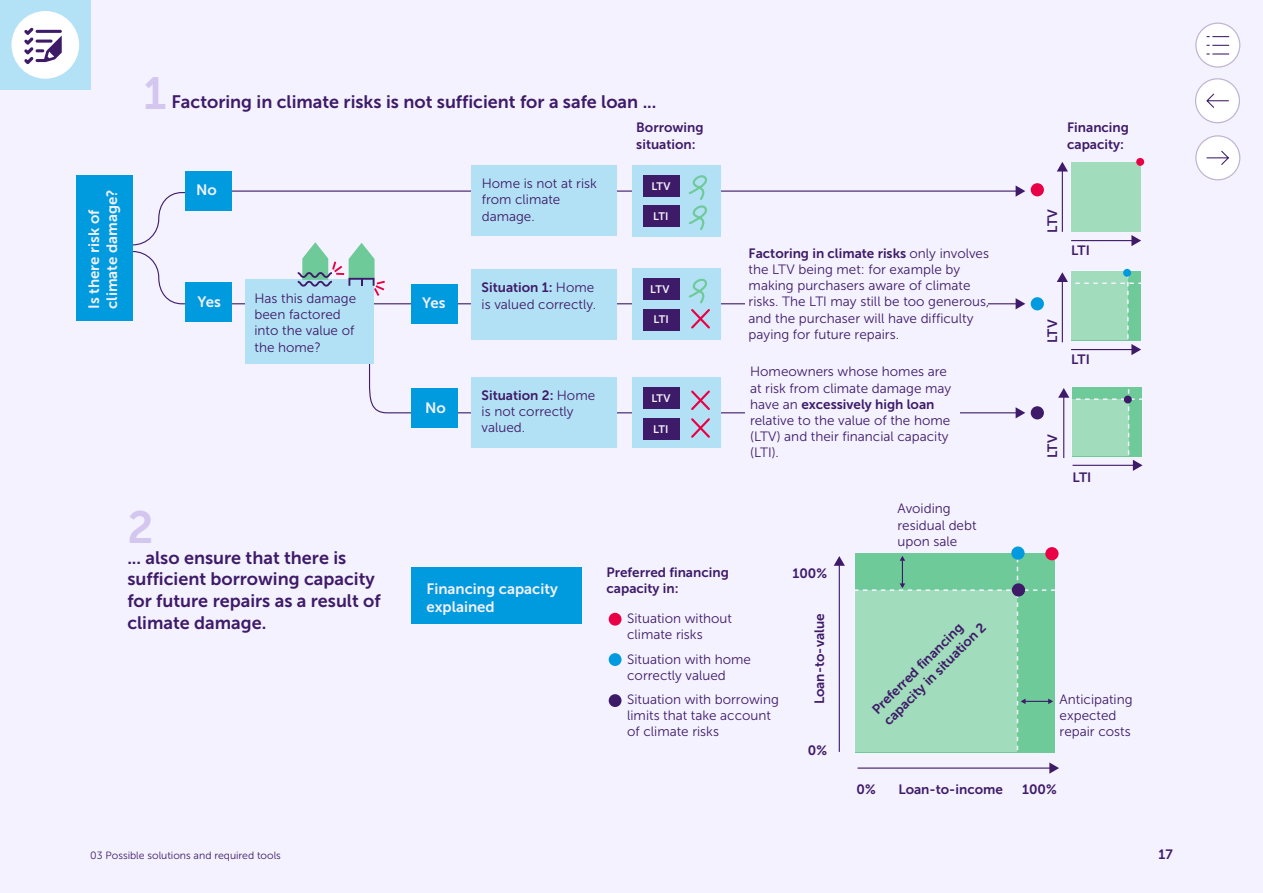
<style>
.page{position:relative;width:1263px;height:893px;background:#f4f2ff}
.page>*{position:absolute;margin:0;border:0;box-sizing:border-box;transform-origin:0 0}
.t1{font:45px "Museo Sans 700";color:#d3c7ef}
.t2{font:18px/21.6px "Museo Sans 700";color:#3e1b68}
.t3{font:15px/18px "Museo Sans 700";color:#f3f1f9}
.t4{font:13.5px/16.2px "Museo Sans 300";color:#3e1b68}
.t5{font:13.5px/16.2px "Museo Sans 700";color:#3e1b68}
.t6{font:10.8px "Museo Sans 700";letter-spacing:-.03em;color:#f3f1f9}
.t7{font:10.5px "Museo Sans 300";color:#3e1b68}
.s1{font-family:"Museo Sans 300"}
</style>
<div class="page">
<hr style="left:188px;top:191px;width:829px;height:1px;background:#3e1b68">
<svg style="left:1015px;top:185px;width:10px;height:12px"></svg>
<hr style="left:308px;top:303px;width:709px;height:1px;background:#3e1b68">
<svg style="left:1015px;top:298px;width:10px;height:11px"></svg>
<div style="left:632px;top:268px;width:89px;height:72px;background:#b2e1f5"></div>
<div style="left:643px;top:278px;width:36px;height:22px;background:#3e1b68"></div>
<div style="left:643px;top:309px;width:36px;height:22px;background:#3e1b68"></div>
<svg style="left:688px;top:278px;width:22px;height:36px"></svg>
<div style="left:632px;top:165px;width:89px;height:71px;background:#b2e1f5"></div>
<div style="left:643px;top:175px;width:36px;height:22px;background:#3e1b68"></div>
<div style="left:643px;top:205px;width:36px;height:22px;background:#3e1b68"></div>
<svg style="left:688px;top:175px;width:19px;height:55px"></svg>
<div style="left:471px;top:165px;width:146px;height:71px;background:#b2e1f5"></div>
<div style="left:411px;top:284px;width:47px;height:40px;background:#009ade"></div>
<svg style="left:369px;top:314px;width:646px;height:100px"></svg>
<svg style="left:1015px;top:407px;width:10px;height:11px"></svg>
<div style="left:411px;top:388px;width:47px;height:40px;background:#009ade"></div>
<div style="left:471px;top:378px;width:146px;height:70px;background:#b2e1f5"></div>
<div style="left:471px;top:269px;width:146px;height:70px;background:#b2e1f5"></div>
<div style="left:632px;top:378px;width:89px;height:70px;background:#b2e1f5"></div>
<div style="left:643px;top:388px;width:36px;height:21px;background:#3e1b68"></div>
<div style="left:643px;top:418px;width:36px;height:21px;background:#3e1b68"></div>
<svg style="left:691px;top:390px;width:19px;height:48px"></svg>
<div style="left:609px;top:694px;width:12px;height:13px;background:#3e1b68;border-radius:50%"></div>
<div style="left:609px;top:613px;width:12px;height:13px;background:#ea0044;border-radius:50%"></div>
<div style="left:609px;top:653px;width:12px;height:13px;background:#009ade;border-radius:50%"></div>
<div style="left:76px;top:175px;width:57px;height:146px;background:#009ade"></div>
<div style="left:186px;top:282px;width:46px;height:40px;background:#009ade"></div>
<div style="left:186px;top:171px;width:46px;height:40px;background:#009ade"></div>
<div style="left:245px;top:279px;width:129px;height:85px;background:#b2e1f5"></div>
<svg style="left:133px;top:191px;width:252px;height:114px"></svg>
<div style="left:1031px;top:297px;width:13px;height:13px;background:#009ade;border-radius:50%"></div>
<div style="left:1031px;top:406px;width:13px;height:13px;background:#3e1b68;border-radius:50%"></div>
<div style="left:1031px;top:183px;width:13px;height:13px;background:#ea0044;border-radius:50%"></div>
<svg style="left:834px;top:546px;width:225px;height:228px"></svg>
<div style="left:855px;top:590px;width:162px;height:161px;background:#a1dcbc"></div>
<div style="left:1012px;top:583px;width:13px;height:13px;background:#3e1b68;border-radius:50%"></div>
<div style="left:1071px;top:162px;width:70px;height:70px;background:#a1dcbc"></div>
<div style="left:1136px;top:158px;width:8px;height:8px;background:#ea0044;border-radius:50%"></div>
<hr style="left:1071px;top:240px;width:62px;height:1px;background:#3e1b68">
<svg style="left:1131px;top:235px;width:10px;height:11px"></svg>
<hr style="left:1062px;top:170px;width:1px;height:62px;background:#3e1b68">
<svg style="left:1057px;top:162px;width:11px;height:10px"></svg>
<svg style="left:1057px;top:268px;width:84px;height:87px"></svg>
<svg style="left:1058px;top:387px;width:85px;height:84px"></svg>
<div style="left:745px;top:251px;width:242px;height:95px;background:#f4f2ff"></div>
<div style="left:745px;top:360px;width:214px;height:95px;background:#f4f2ff"></div>
<div style="left:411px;top:567px;width:170px;height:57px;background:#009ade"></div>
<svg style="left:1195px;top:23px;width:45px;height:45px"></svg>
<svg style="left:1195px;top:135px;width:45px;height:45px"></svg>
<svg style="left:1195px;top:78px;width:45px;height:45px"></svg>
<div style="left:0;top:0;width:90px;height:90px;background:#b3e1f5"></div>
<div style="left:11px;top:11px;width:68px;height:68px;background:#fff;border-radius:34px"></div>
<svg style="left:24px;top:28px;width:38px;height:36px"></svg>
<h1 class="t1" style="left:143px;top:68px;width:25px">1</h1>
<h2 class="t2" style="left:171px;top:91px;width:486px">Factoring in climate risks is not sufficient for a safe loan ...</h2>
<p class="t3" style="left:85px;top:309px;width:121px;rotate:-90deg">Is there risk of climate damage?</p>
<p class="t3" style="left:196px;top:181px;width:22px">No</p>
<p class="t3" style="left:197px;top:292px;width:25px">Yes</p>
<p class="t4" style="left:254px;top:290px;width:103px">Has this damage been factored into the value of the home?</p>
<h1 class="t1" style="left:127px;top:502px;width:28px">2</h1>
<h2 class="t2" style="left:127px;top:547px;width:255px">... also ensure that there is sufficient borrowing capacity for future repairs as a result of climate damage.</h2>
<p class="t5" style="left:636px;top:120px;width:69px">Borrowing situation:</p>
<p class="t5" style="left:1067px;top:120px;width:63px">Financing capacity:</p>
<p class="t3" style="left:422px;top:294px;width:25px">Yes</p>
<p class="t3" style="left:425px;top:398px;width:22px">No</p>
<p class="t4" style="left:482px;top:176px;width:117px">Home is not at risk from climate damage.</p>
<p class="t5" style="left:482px;top:280px;width:114px">Situation 1: <span class="s1">Home</span></p>
<p class="t4" style="left:482px;top:296px;width:116px">is valued correctly.</p>
<p class="t5" style="left:482px;top:387px;width:115px">Situation 2: <span class="s1">Home</span></p>
<p class="t4" style="left:482px;top:404px;width:94px">is not correctly valued.</p>
<p class="t6" style="left:651px;top:180px;width:21px">LTV</p>
<p class="t6" style="left:653px;top:210px;width:17px">LTI</p>
<p class="t6" style="left:650px;top:283px;width:21px">LTV</p>
<p class="t6" style="left:653px;top:314px;width:17px">LTI</p>
<p class="t6" style="left:651px;top:393px;width:21px">LTV</p>
<p class="t6" style="left:653px;top:423px;width:17px">LTI</p>
<p class="t5" style="left:749px;top:245px;width:242px">Factoring in climate risks <span class="s1">only involves</span></p>
<p class="t4" style="left:749px;top:261px;width:242px">the LTV being met: for example by making purchasers aware of climate risks. The LTI may still be too generous, and the purchaser will have difficulty paying for future repairs.</p>
<p class="t4" style="left:750px;top:364px;width:203px">Homeowners whose homes are at risk from climate damage may</p>
<p class="t5" style="left:750px;top:396px;width:186px"><span class="s1">have an</span> excessively high loan</p>
<p class="t4" style="left:750px;top:412px;width:202px;text-align:justify">relative to the value of the home (LTV) and their financial capacity (LTI).</p>
<p class="t3" style="left:426px;top:579px;width:133px">Financing capacity explained</p>
<p class="t5" style="left:606px;top:564px;width:124px">Preferred financing capacity in:</p>
<p class="t4" style="left:627px;top:610px;width:106px">Situation without climate risks</p>
<p class="t4" style="left:627px;top:651px;width:125px">Situation with home correctly valued</p>
<p class="t4" style="left:627px;top:691px;width:153px">Situation with borrowing limits that take account of climate risks</p>
<p class="t5" style="left:792px;top:565px;width:36px">100%</p>
<p class="t5" style="left:811px;top:704px;width:92px;rotate:-90deg">Loan-to-value</p>
<p class="t5" style="left:808px;top:742px;width:21px">0%</p>
<p class="t4" style="left:897px;top:501px;width:81px">Avoiding residual debt upon sale</p>
<p class="t5" style="left:869px;top:706px;width:140px;rotate:-45deg">Preferred financing capacity in situation 2</p>
<p class="t5" style="left:1044px;top:233px;width:25px;rotate:-90deg">LTV</p>
<p class="t5" style="left:1071px;top:243px;width:20px">LTI</p>
<p class="t5" style="left:1044px;top:343px;width:25px;rotate:-90deg">LTV</p>
<p class="t5" style="left:1071px;top:352px;width:20px">LTI</p>
<p class="t5" style="left:1044px;top:458px;width:25px;rotate:-90deg">LTV</p>
<p class="t5" style="left:1072px;top:469px;width:20px">LTI</p>
<p class="t4" style="left:1059px;top:691px;width:74px">Anticipating expected repair costs</p>
<p class="t5" style="left:857px;top:781px;width:21px">0%</p>
<p class="t5" style="left:898px;top:781px;width:106px">Loan-to-income</p>
<p class="t5" style="left:1022px;top:781px;width:36px">100%</p>
<p class="t7" style="left:90px;top:850px;width:192px">03 Possible solutions and required tools</p>
<p class="t5" style="left:1158px;top:846px;width:16px">17</p>
</div>
